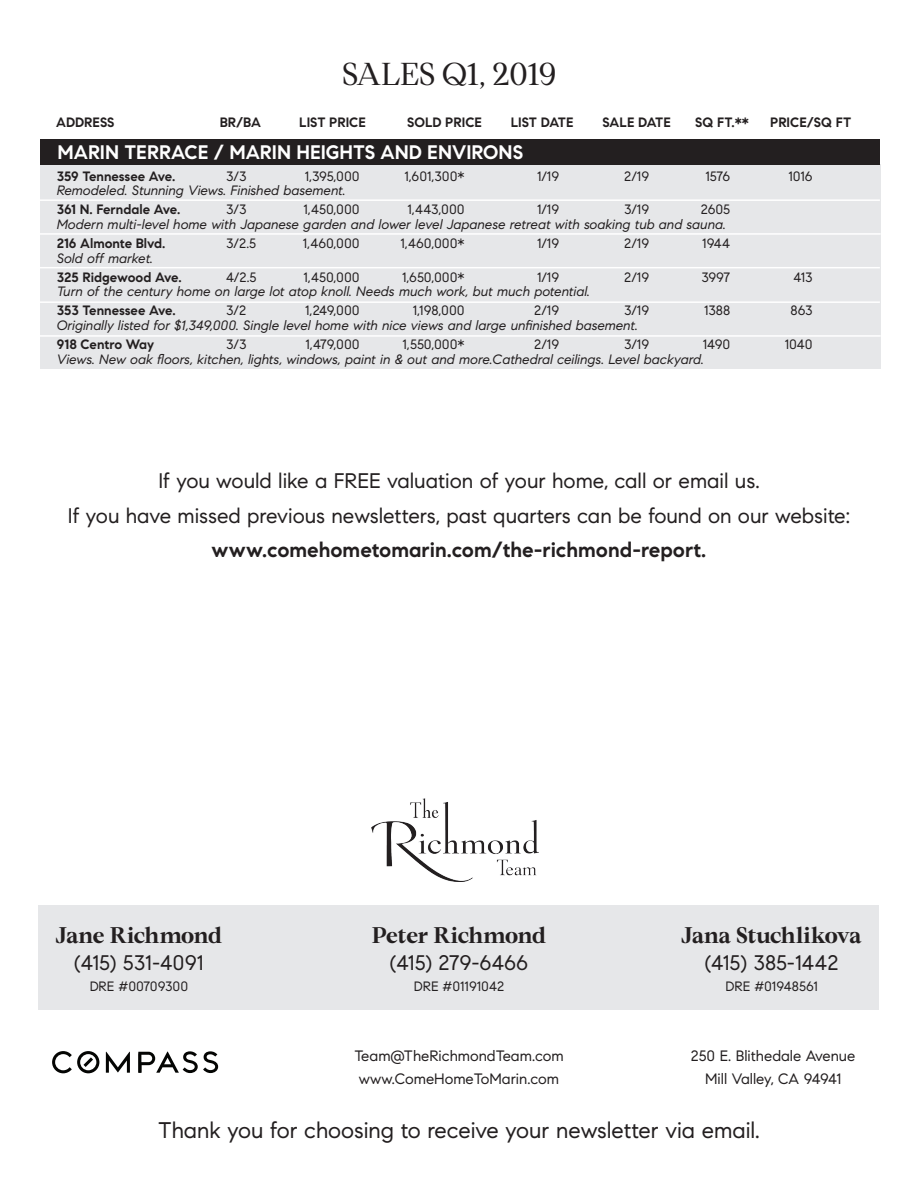
<style>
.page{position:relative;width:918px;height:1188px;background:#fff}
.page>*{position:absolute;margin:0;border:0;box-sizing:border-box;transform-origin:0 0}
.t1{font:31.5px "Compass Serif";color:#231f20}
.t2{font:22.5px "Compass Sans";color:#231f20}
.t3{font:700 22.5px "Compass Serif";letter-spacing:-.02em;color:#231f20}
.t4{font:21px/34.5px "Compass Sans";color:#231f20;text-align:center}
.t5{font:700 21px "Compass Sans";color:#231f20}
.t6{font:700 19.5px "Compass Sans";color:#fff}
.t7{font:15px/23.2px "Compass Sans";color:#231f20;text-align:center}
.t8{font:italic 13.5px "Compass Sans";color:#231f20}
.t9{font:13.5px "Compass Sans";color:#231f20}
.t10{font:700 13.5px "Compass Sans";color:#231f20}
</style>
<div class="page">
<div style="left:39px;top:905px;width:840px;height:105px;background:#e6e7e9"></div>
<svg style="left:106px;top:1052px;width:24px;height:21px"></svg>
<svg style="left:52px;top:1051px;width:47px;height:22px"></svg>
<svg style="left:138px;top:1051px;width:80px;height:22px"></svg>
<img style="left:372px;top:798px;width:166px;height:84px">
<div style="left:41px;top:164px;width:840px;height:205px;background:#e6e7e9"></div>
<div style="left:40px;top:139px;width:840px;height:25px;background:#231f20"></div>
<hr style="left:32px;top:199px;width:848px;height:2px;background:#fff">
<hr style="left:33px;top:233px;width:848px;height:2px;background:#fff">
<hr style="left:32px;top:267px;width:848px;height:1px;background:#fff">
<hr style="left:32px;top:301px;width:848px;height:2px;background:#fff">
<hr style="left:33px;top:335px;width:848px;height:2px;background:#fff">
<h1 class="t1" style="left:342px;top:55px;width:215px">SALES Q1, 2019</h1>
<p class="t10" style="left:56px;top:115px;width:50px">AdDress</p>
<p class="t10" style="left:220px;top:115px;width:43px">BR/BA</p>
<p class="t10" style="left:299px;top:115px;width:92px">liSt price s</p>
<p class="t10" style="left:414px;top:115px;width:69px">old price</p>
<p class="t10" style="left:511px;top:115px;width:40px">liSt dat</p>
<p class="t10" style="left:566px;top:115px;width:24px">e sa</p>
<p class="t10" style="left:619px;top:115px;width:28px">le dat</p>
<p class="t10" style="left:664px;top:115px;width:23px">e sq</p>
<p class="t10" style="left:717px;top:115px;width:33px">ft.**</p>
<p class="t10" style="left:770px;top:115px;width:83px">Price/Sq FT</p>
<h3 class="t6" style="left:57px;top:140px;width:103px">Marin Terra</h3>
<h3 class="t6" style="left:185px;top:140px;width:338px">ce / Marin Heights and Environs</h3>
<p class="t10" style="left:57px;top:168px;width:120px">359 Tennessee Ave.</p>
<p class="t9" style="left:226px;top:168px;width:22px">3/3</p>
<p class="t9" style="left:305px;top:168px;width:56px">1,395,000</p>
<p class="t9" style="left:404px;top:168px;width:62px">1,601,300*</p>
<p class="t9" style="left:537px;top:168px;width:23px">1/19</p>
<p class="t9" style="left:624px;top:168px;width:27px">2/19</p>
<p class="t9" style="left:706px;top:168px;width:26px">1576</p>
<p class="t9" style="left:789px;top:168px;width:26px">1016</p>
<p class="t8" style="left:57px;top:183px;width:290px">Remodeled. Stunning Views. Finished basement.</p>
<p class="t10" style="left:57px;top:202px;width:125px">361 N. Ferndale Ave.</p>
<p class="t9" style="left:226px;top:202px;width:22px">3/3</p>
<p class="t9" style="left:304px;top:202px;width:58px">1,450,000</p>
<p class="t9" style="left:407px;top:202px;width:59px">1,443,000</p>
<p class="t9" style="left:537px;top:202px;width:23px">1/19</p>
<p class="t9" style="left:624px;top:202px;width:27px">3/19</p>
<p class="t9" style="left:701px;top:202px;width:31px">2605</p>
<p class="t8" style="left:57px;top:216px;width:671px">Modern multi-level home with Japanese garden and lower level Japanese retreat with soaking tub and sauna.</p>
<p class="t10" style="left:57px;top:235px;width:110px">216 Almonte Blvd.</p>
<p class="t9" style="left:226px;top:235px;width:31px">3/2.5</p>
<p class="t9" style="left:303px;top:235px;width:58px">1,460,000</p>
<p class="t9" style="left:401px;top:235px;width:66px">1,460,000*</p>
<p class="t9" style="left:537px;top:235px;width:23px">1/19</p>
<p class="t9" style="left:624px;top:235px;width:27px">2/19</p>
<p class="t9" style="left:702px;top:235px;width:30px">1944</p>
<p class="t8" style="left:57px;top:250px;width:98px">Sold off market.</p>
<p class="t10" style="left:57px;top:269px;width:127px">325 Ridgewood Ave.</p>
<p class="t9" style="left:226px;top:269px;width:32px">4/2.5</p>
<p class="t9" style="left:304px;top:269px;width:58px">1,450,000</p>
<p class="t9" style="left:402px;top:269px;width:64px">1,650,000*</p>
<p class="t9" style="left:537px;top:269px;width:23px">1/19</p>
<p class="t9" style="left:624px;top:269px;width:27px">2/19</p>
<p class="t9" style="left:701px;top:269px;width:30px">3997</p>
<p class="t9" style="left:794px;top:269px;width:21px">413</p>
<p class="t8" style="left:57px;top:283px;width:535px">Turn of the century home on large lot atop knoll. Needs much work, but much potential.</p>
<p class="t10" style="left:57px;top:303px;width:120px">353 Tennessee Ave.</p>
<p class="t9" style="left:226px;top:303px;width:22px">3/2</p>
<p class="t9" style="left:305px;top:303px;width:56px">1,249,000</p>
<p class="t9" style="left:413px;top:303px;width:54px">1,198,000</p>
<p class="t9" style="left:534px;top:303px;width:27px">2/19</p>
<p class="t9" style="left:624px;top:303px;width:27px">3/19</p>
<p class="t9" style="left:704px;top:303px;width:28px">1388</p>
<p class="t9" style="left:791px;top:303px;width:24px">863</p>
<p class="t8" style="left:57px;top:317px;width:583px">Originally listed for $1,349,000. Single level home with nice views and large unfinished basement.</p>
<p class="t10" style="left:57px;top:336px;width:99px">918 Centro Way</p>
<p class="t9" style="left:226px;top:336px;width:22px">3/3</p>
<p class="t9" style="left:306px;top:336px;width:56px">1,479,000</p>
<p class="t9" style="left:402px;top:336px;width:64px">1,550,000*</p>
<p class="t9" style="left:534px;top:336px;width:27px">2/19</p>
<p class="t9" style="left:624px;top:336px;width:27px">3/19</p>
<p class="t9" style="left:703px;top:336px;width:29px">1490</p>
<p class="t9" style="left:785px;top:336px;width:29px">1040</p>
<p class="t8" style="left:57px;top:351px;width:649px">Views. New oak floors, kitchen, lights, windows, paint in &amp; out and more.Cathedral ceilings. Level backyard.</p>
<h3 class="t4" style="left:68px;top:463px;width:784px">If you would like a FREE valuation of your home, call or email us.<br>If you have missed previous newsletters, past quarters can be found on our website:</h3>
<h3 class="t5" style="left:212px;top:537px;width:496px">www.comehometomarin.com/the-richmond-report.</h3>
<h2 class="t3" style="left:56px;top:922px;width:168px">Jane Richmond</h2>
<h3 class="t4" style="left:74px;top:945px;width:131px">(415) 531-4091</h3>
<p class="t9" style="left:90px;top:979px;width:100px">DRE #00709300</p>
<h2 class="t3" style="left:372px;top:922px;width:176px">Peter Richmond</h2>
<h3 class="t4" style="left:390px;top:945px;width:140px">(415) 279-6466</h3>
<p class="t9" style="left:414px;top:979px;width:92px">DRE #01191042</p>
<p class="t7" style="left:354px;top:1044px;width:211px">Team@TheRichmondTeam.com www.ComeHomeToMarin.com</p>
<h2 class="t3" style="left:681px;top:922px;width:182px">Jana Stuchlikova</h2>
<h3 class="t4" style="left:705px;top:945px;width:135px">(415) 385-1442</h3>
<p class="t9" style="left:725px;top:979px;width:94px">DRE #01948561</p>
<p class="t7" style="left:691px;top:1044px;width:166px">250 E. Blithedale Avenue<br>Mill Valley, CA 94941</p>
<h2 class="t2" style="left:158px;top:1117px;width:603px">Thank you for choosing to receive your newsletter via email.</h2>
</div>
